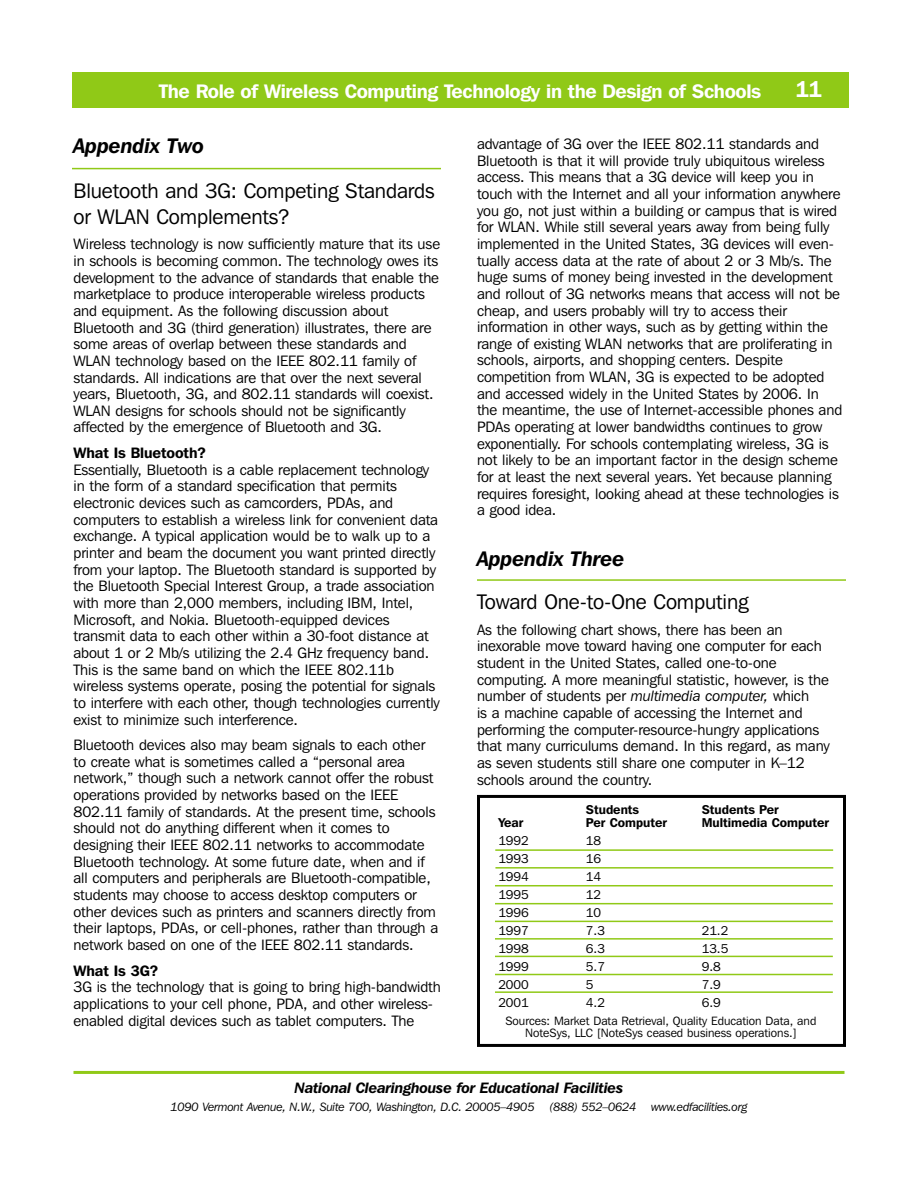
<style>
.page{position:relative;width:918px;height:1188px;background:#fff}
.page>*{position:absolute;margin:0;border:0;box-sizing:border-box;transform-origin:0 0}
.t1{font:600 22.5px "Franklin Gothic IT Cby BT";color:#fff}
.t2{font:21px/25.2px "Franklin Gothic IT Cby BT";letter-spacing:-.005em;color:#000}
.t3{font:italic 600 21px "Franklin Gothic IT Cby BT";letter-spacing:-.005em;color:#000}
.t4{font:600 19.5px "Franklin Gothic IT Cby BT";letter-spacing:-.02em;color:#fff}
.t5{font:15px/16.6px "Franklin Gothic IT Cby BT";letter-spacing:-.005em;color:#000}
.t6{font:italic 600 15px "Franklin Gothic IT Cby BT";letter-spacing:-.02em;color:#000}
.t7{font:600 15px "Franklin Gothic IT Cby BT";letter-spacing:-.005em;color:#000}
.t8{font:12.75px/18px "Franklin Gothic IT Cby BT";color:#000}
.t9{font:600 12.75px/13.5px "Franklin Gothic IT Cby BT";color:#000}
.t10{font:12px/12px "Franklin Gothic IT Cby BT";color:#000;text-align:center}
.t11{font:italic 12px "Franklin Gothic IT Cby BT";letter-spacing:-.02em;color:#000}
.s1{font-style:italic}
</style>
<div class="page">
<div style="left:72px;top:72px;width:776px;height:36px;background:#90c917"></div>
<hr style="left:74px;top:1071px;width:770px;height:3px;background:#90c917">
<hr style="left:477px;top:579px;width:369px;height:2px;background:#90c917">
<hr style="left:72px;top:168px;width:369px;height:1px;background:#90c917">
<div style="left:477px;top:795px;width:369px;height:252px;border:3px solid #000"></div>
<hr style="left:495px;top:849px;width:338px;height:2px;background:#90c917">
<hr style="left:495px;top:867px;width:338px;height:2px;background:#90c917">
<hr style="left:495px;top:885px;width:338px;height:1px;background:#90c917">
<hr style="left:495px;top:903px;width:338px;height:1px;background:#90c917">
<hr style="left:495px;top:921px;width:338px;height:1px;background:#90c917">
<hr style="left:495px;top:991px;width:338px;height:2px;background:#90c917">
<hr style="left:495px;top:974px;width:338px;height:1px;background:#90c917">
<hr style="left:495px;top:956px;width:338px;height:1px;background:#90c917">
<hr style="left:495px;top:938px;width:338px;height:2px;background:#90c917">
<h3 class="t4" style="left:159px;top:84px;width:604px">The Role of Wireless Computing Technology in the Design of Schools</h3>
<h1 class="t1" style="left:795px;top:81px;width:28px">11</h1>
<h2 class="t3" style="left:74px;top:138px;width:132px">Appendix Two</h2>
<h2 class="t2" style="left:74px;top:180px;width:363px">Bluetooth and 3G: Competing Standards or WLAN Complements?</h2>
<p class="t5" style="left:74px;top:237px;width:368px">Wireless technology is now sufficiently mature that its use in schools is becoming common. The technology owes its development to the advance of standards that enable the marketplace to produce interoperable wireless products and equipment. As the following discussion about Bluetooth and 3G (third generation) illustrates, there are some areas of overlap between these standards and WLAN technology based on the IEEE 802.11 family of standards. All indications are that over the next several years, Bluetooth, 3G, and 802.11 standards will coexist.<br>WLAN designs for schools should not be significantly affected by the emergence of Bluetooth and 3G.</p>
<p class="t7" style="left:74px;top:447px;width:134px">What Is Bluetooth?</p>
<p class="t5" style="left:74px;top:462px;width:368px">Essentially, Bluetooth is a cable replacement technology in the form of a standard specification that permits electronic devices such as camcorders, PDAs, and computers to establish a wireless link for convenient data exchange. A typical application would be to walk up to a printer and beam the document you want printed directly from your laptop. The Bluetooth standard is supported by the Bluetooth Special Interest Group, a trade association with more than 2,000 members, including IBM, Intel, Microsoft, and Nokia. Bluetooth-equipped devices transmit data to each other within a 30-foot distance at about 1 or 2 Mb/s utilizing the 2.4 GHz frequency band.<br>This is the same band on which the IEEE 802.11b wireless systems operate, posing the potential for signals to interfere with each other, though technologies currently exist to minimize such interference.</p>
<p class="t5" style="left:74px;top:738px;width:366px">Bluetooth devices also may beam signals to each other to create what is sometimes called a “personal area network,” though such a network cannot offer the robust operations provided by networks based on the IEEE 802.11 family of standards. At the present time, schools should not do anything different when it comes to designing their IEEE 802.11 networks to accommodate Bluetooth technology. At some future date, when and if all computers and peripherals are Bluetooth-compatible, students may choose to access desktop computers or other devices such as printers and scanners directly from their laptops, PDAs, or cell-phones, rather than through a network based on one of the IEEE 802.11 standards.</p>
<p class="t7" style="left:74px;top:965px;width:86px">What Is 3G?</p>
<p class="t5" style="left:74px;top:980px;width:369px">3G is the technology that is going to bring high-bandwidth applications to your cell phone, PDA, and other wireless&shy;enabled digital devices such as tablet computers. The</p>
<p class="t5" style="left:477px;top:137px;width:367px">advantage of 3G over the IEEE 802.11 standards and Bluetooth is that it will provide truly ubiquitous wireless access. This means that a 3G device will keep you in touch with the Internet and all your information anywhere you go, not just within a building or campus that is wired for WLAN. While still several years away from being fully implemented in the United States, 3G devices will even&shy;tually access data at the rate of about 2 or 3 Mb/s. The huge sums of money being invested in the development and rollout of 3G networks means that access will not be cheap, and users probably will try to access their information in other ways, such as by getting within the range of existing WLAN networks that are proliferating in schools, airports, and shopping centers. Despite competition from WLAN, 3G is expected to be adopted and accessed widely in the United States by 2006. In the meantime, the use of Internet-accessible phones and PDAs operating at lower bandwidths continues to grow exponentially. For schools contemplating wireless, 3G is not likely to be an important factor in the design scheme for at least the next several years. Yet because planning requires foresight, looking ahead at these technologies is a good idea.</p>
<h2 class="t3" style="left:477px;top:551px;width:149px">Appendix Three</h2>
<h2 class="t2" style="left:477px;top:591px;width:273px">Toward One-to-One Computing</h2>
<p class="t5" style="left:477px;top:622px;width:354px">As the following chart shows, there has been an inexorable move toward having one computer for each student in the United States, called one-to-one computing. A more meaningful statistic, however, is the number of students per <span class="s1">multimedia computer,</span> which<br>is a machine capable of accessing the Internet and performing the computer-resource-hungry applications that many curriculums demand. In this regard, as many as seven students still share one computer in K–12 schools around the country.</p>
<p class="t9" style="left:702px;top:803px;width:129px">Students Per<br>Multimedia Computer</p>
<p class="t9" style="left:586px;top:803px;width:83px">Students<br>Per Computer</p>
<p class="t8" style="left:586px;top:833px;width:21px">18<br>16<br>14<br>12<br>10<br>7.3<br>6.3<br>5.7<br>5<br>4.2</p>
<p class="t10" style="left:505px;top:1015px;width:312px">Sources: Market Data Retrieval, Quality Education Data, and<br>NoteSys, LLC [NoteSys ceased business operations.]</p>
<p class="t9" style="left:498px;top:817px;width:27px">Year</p>
<p class="t8" style="left:498px;top:832px;width:32px;text-align:justify">1992<br>1993<br>1994<br>1995<br>1996<br>1997<br>1998<br>1999<br>2000<br>2001</p>
<p class="t8" style="left:702px;top:923px;width:28px">21.2<br>13.5<br>9.8<br>7.9<br>6.9</p>
<p class="t6" style="left:295px;top:1082px;width:331px">National Clearinghouse for Educational Facilities</p>
<p class="t11" style="left:171px;top:1102px;width:578px">1090 Vermont Avenue, N.W., Suite 700, Washington, D.C. 20005–4905 (888) 552–0624 www.edfacilities.org</p>
</div>
